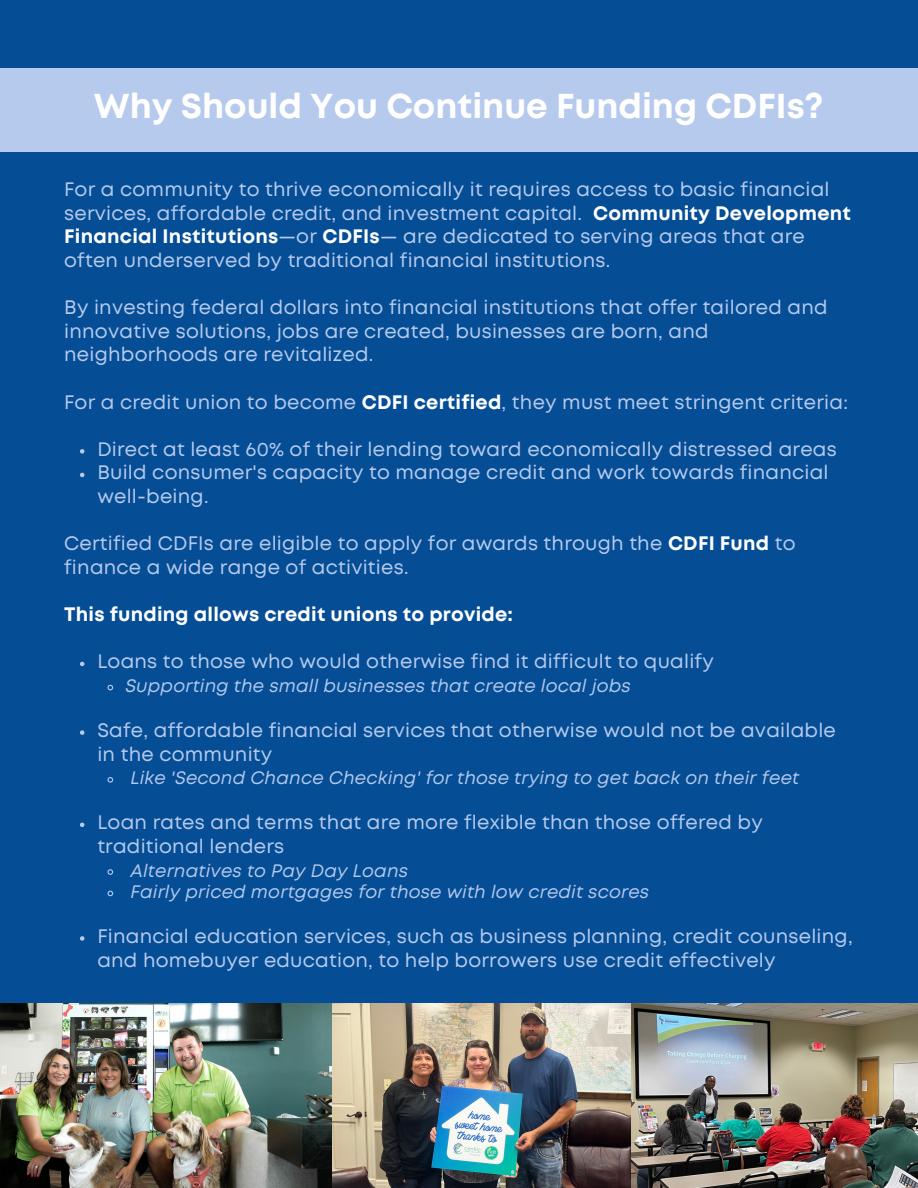
<style>
.page{position:relative;width:918px;height:1188px;background:#054e96}
.page>*{position:absolute;margin:0;border:0;box-sizing:border-box;transform-origin:0 0}
.t1{font:700 34.5px "Mont";color:#fff}
.t2{font:19.5px/23.7px "Mont";letter-spacing:.015em;color:#b6caed}
.t3{font:700 19.5px "Mont";letter-spacing:.015em;color:#fff}
.t4{font:italic 18px "Mont";letter-spacing:.015em;color:#b6caed}
.s1{font-weight:700;color:#fff}
</style>
<div class="page">
<img style="left:0;top:1003px;width:918px;height:185px">
<svg style="left:80px;top:449px;width:4px;height:5px"></svg>
<svg style="left:80px;top:473px;width:4px;height:4px"></svg>
<svg style="left:80px;top:662px;width:4px;height:4px"></svg>
<svg style="left:107px;top:684px;width:7px;height:7px"></svg>
<svg style="left:80px;top:730px;width:4px;height:5px"></svg>
<svg style="left:107px;top:777px;width:7px;height:6px"></svg>
<svg style="left:80px;top:823px;width:4px;height:4px"></svg>
<svg style="left:107px;top:869px;width:7px;height:6px"></svg>
<svg style="left:107px;top:890px;width:7px;height:7px"></svg>
<svg style="left:80px;top:936px;width:4px;height:5px"></svg>
<div style="left:0;top:68px;width:918px;height:83px;background:#b6caed"></div>
<p class="t1" style="left:94px;top:93px;width:731px">Why Should You Continue Funding CDFIs?</p>
<p class="t2" style="left:64px;top:179px;width:788px">For a community to thrive economically it requires access to basic financial services, affordable credit, and investment capital. <span class="s1">Community Development Financial Institutions</span>—or <span class="s1">CDFIs</span>— are dedicated to serving areas that are often underserved by traditional financial institutions.</p>
<p class="t2" style="left:64px;top:297px;width:765px">By investing federal dollars into financial institutions that offer tailored and innovative solutions, jobs are created, businesses are born, and neighborhoods are revitalized.</p>
<p class="t2" style="left:64px;top:391px;width:785px">For a credit union to become <span class="s1">CDFI certified</span>, they must meet stringent criteria:</p>
<p class="t2" style="left:97px;top:439px;width:741px">Direct at least 60% of their lending toward economically distressed areas</p>
<h2 class="t2" style="left:97px;top:462px;width:733px">Build consumer's capacity to manage credit and work towards financial well-being.</h2>
<p class="t2" style="left:64px;top:533px;width:733px">Certified CDFIs are eligible to apply for awards through the <span class="s1">CDFI Fund</span> to finance a wide range of activities.</p>
<p class="t3" style="left:64px;top:607px;width:450px">This funding allows credit unions to provide:</p>
<p class="t2" style="left:97px;top:651px;width:618px">Loans to those who would otherwise find it difficult to qualify</p>
<p class="t4" style="left:125px;top:679px;width:507px">Supporting the small businesses that create local jobs</p>
<p class="t2" style="left:97px;top:720px;width:740px">Safe, affordable financial services that otherwise would not be available in the community</p>
<p class="t4" style="left:130px;top:771px;width:670px">Like 'Second Chance Checking' for those trying to get back on their feet</p>
<p class="t2" style="left:97px;top:812px;width:667px">Loan rates and terms that are more flexible than those offered by traditional lenders</p>
<p class="t4" style="left:130px;top:864px;width:279px">Alternatives to Pay Day Loans</p>
<p class="t4" style="left:130px;top:885px;width:520px">Fairly priced mortgages for those with low credit scores</p>
<p class="t2" style="left:97px;top:926px;width:757px">Financial education services, such as business planning, credit counseling, and homebuyer education, to help borrowers use credit effectively</p>
</div>
